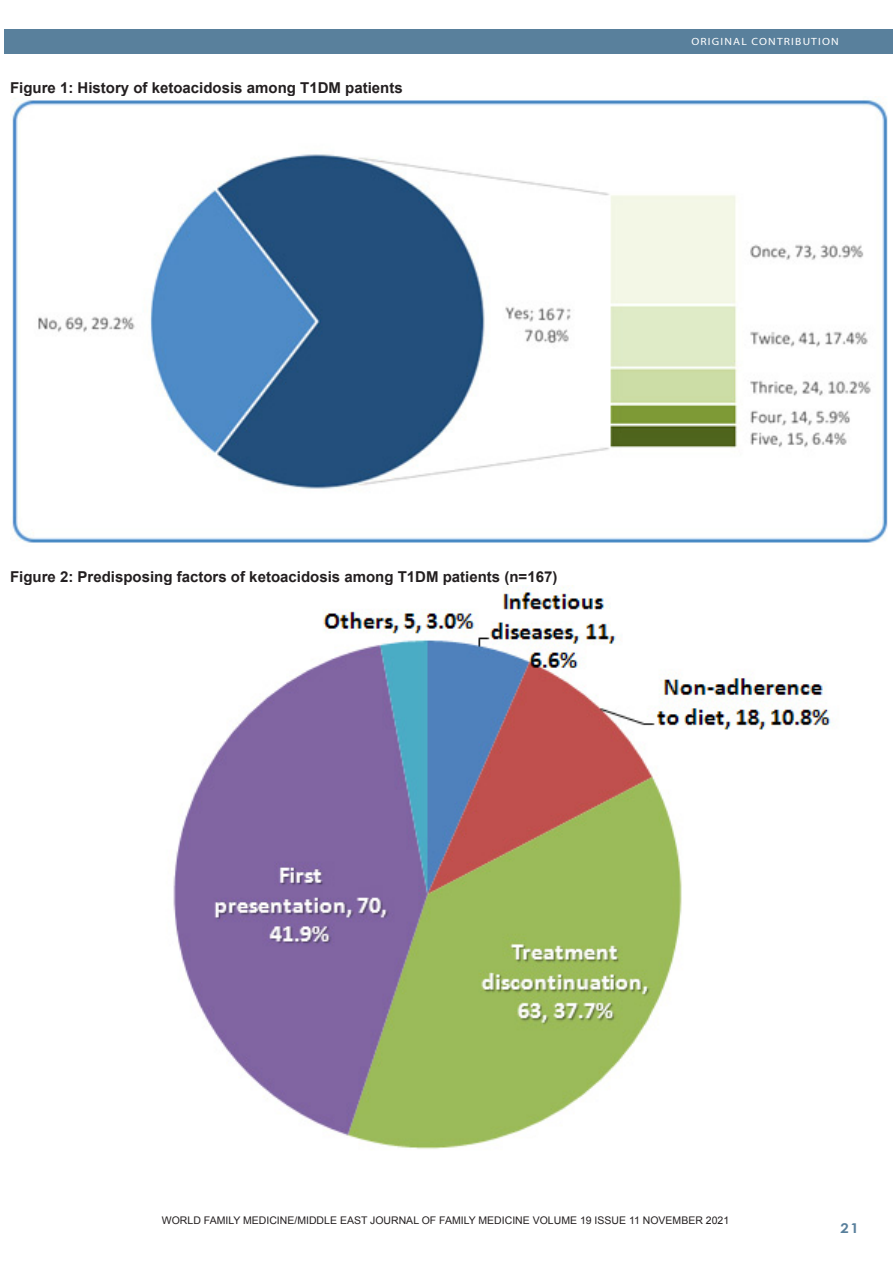
<style>
.page{position:relative;width:893px;height:1263px;background:#fff}
.page>*{position:absolute;margin:0;border:0;box-sizing:border-box;transform-origin:0 0}
.Footnote_Text{font:700 15px "Arial";color:#231f20}
.t1{font:700 13.5px "Century Gothic";color:#59809c;scale:1.1 1}
.Footnote_Text-2{font:10.5px "Arial";color:#231f20}
.t2{font:10.5px "Myriad";letter-spacing:.1em;color:#fff;scale:1.1 1}
</style>
<div class="page">
<div style="left:54px;top:30px;width:839px;height:24px;background:#59809c"></div>
<img style="left:10px;top:99px;width:878px;height:444px">
<img style="left:173px;top:585px;width:660px;height:564px">
<div style="left:4px;top:30px;width:68px;height:24px;background:#59809c"></div>
<p class="Footnote_Text" style="left:10px;top:78px;width:394px">Figure 1: History of ketoacidosis among T1DM patients</p>
<p class="t2" style="left:691px;top:36px;width:135px">ORIGINAL CONTRIBUTION</p>
<p class="Footnote_Text" style="left:10px;top:567px;width:549px">Figure 2: Predisposing factors of ketoacidosis among T1DM patients (n=167)</p>
<p class="Footnote_Text-2" style="left:162px;top:1214px;width:569px">WORLD FAMILY MEDICINE/MIDDLE EAST JOURNAL OF FAMILY MEDICINE VOLUME 19 ISSUE 11 NOVEMBER 2021</p>
<p class="t1" style="left:840px;top:1218px;width:18px">21</p>
</div>
